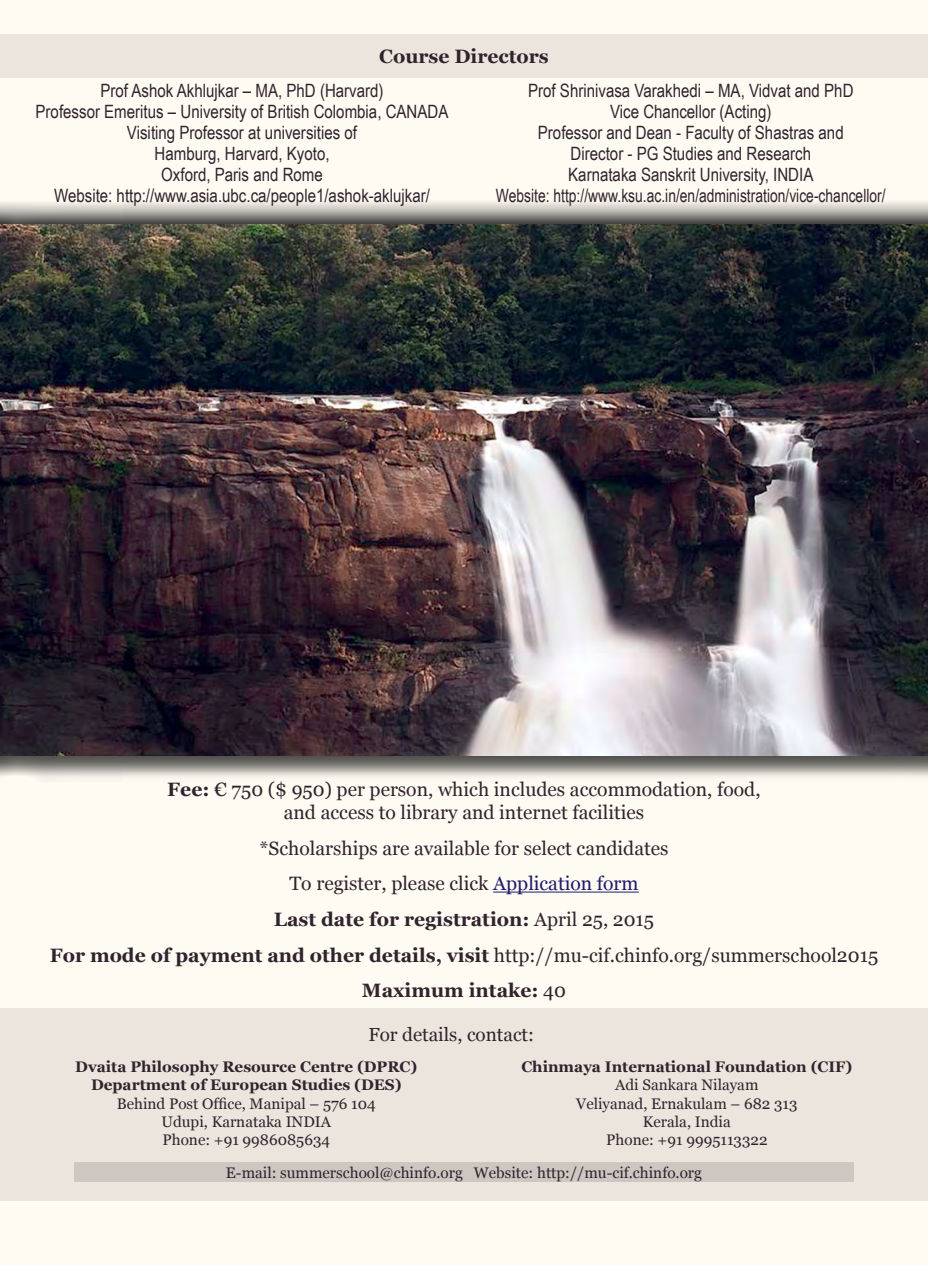
<style>
.page{position:relative;width:928px;height:1265px;background:#fdfbf2}
.page>*{position:absolute;margin:0;border:0;box-sizing:border-box;transform-origin:0 0}
.No_Spacing{font:19.43px/23.3px "Georgia";color:#31232e;text-align:center}
.No_Spacing-2{font:700 19.43px "Georgia";color:#31232e}
.No_Spacing-3{font:18.9px "Georgia";color:#31232e}
.No_Spacing-4{font:18.38px "Arial Narrow";color:#31232e}
.No_Spacing-5{font:18.38px "Arial Narrow";color:#31232e;scale:.92 1}
.No_Spacing-6{font:15.22px/18.4px "Georgia";color:#31232e;text-align:center}
.No_Spacing-7{font:700 15.22px "Georgia";color:#31232e}
.s1{font-weight:700}
.s2{color:#201b6d}
.s3{font-weight:400}
</style>
<div class="page">
<hr style="left:927px;top:0;width:1px;height:1265px;background:#fcf7e6">
<div style="left:0;top:1008px;width:927px;height:192px;background:#ece5dd"></div>
<div style="left:0;top:34px;width:928px;height:43px;background:#ece5dd"></div>
<hr style="left:493px;top:892px;width:145px;height:1px;background:#201b6d">
<div style="left:0;top:199px;width:928px;height:583px;background:#000;opacity:.75"></div>
<img style="left:0;top:224px;width:928px;height:532px">
<div style="left:74px;top:1162px;width:779px;height:20px;background:#ccc7c0"></div>
<p class="No_Spacing-2" style="left:379px;top:44px;width:171px">Course Directors</p>
<p class="No_Spacing-4" style="left:100px;top:77px;width:285px">Prof Ashok Akhlujkar – MA, PhD (Harvard)</p>
<p class="No_Spacing-4" style="left:36px;top:98px;width:414px">Professor Emeritus – University of British Colombia, CANADA</p>
<p class="No_Spacing-4" style="left:127px;top:119px;width:232px">Visiting Professor at universities of</p>
<p class="No_Spacing-4" style="left:154px;top:140px;width:177px">Hamburg, Harvard, Kyoto,</p>
<p class="No_Spacing-4" style="left:161px;top:161px;width:163px">Oxford, Paris and Rome</p>
<p class="No_Spacing-4" style="left:54px;top:182px;width:377px">Website: http://www.asia.ubc.ca/people1/ashok-aklujkar/</p>
<p class="No_Spacing-4" style="left:528px;top:77px;width:327px">Prof Shrinivasa Varakhedi – MA, Vidvat and PhD</p>
<p class="No_Spacing-4" style="left:610px;top:98px;width:163px">Vice Chancellor (Acting)</p>
<p class="No_Spacing-4" style="left:538px;top:119px;width:307px">Professor and Dean - Faculty of Shastras and</p>
<p class="No_Spacing-4" style="left:570px;top:140px;width:242px">Director - PG Studies and Research</p>
<p class="No_Spacing-4" style="left:568px;top:161px;width:247px">Karnataka Sanskrit University, INDIA</p>
<p class="No_Spacing-5" style="left:496px;top:182px;width:425px">Website: http://www.ksu.ac.in/en/administration/vice-chancellor/</p>
<p class="No_Spacing" style="left:167px;top:778px;width:595px"><span class="s1">Fee:</span> € 750 ($ 950) per person, which includes accommodation, food, and access to library and internet facilities</p>
<p class="No_Spacing" style="left:259px;top:837px;width:410px">*Scholarships are available for select candidates</p>
<p class="No_Spacing" style="left:289px;top:872px;width:351px">To register, please click <span class="s2">Application form</span></p>
<p class="No_Spacing-2" style="left:274px;top:907px;width:382px">Last date for registration: <span class="s3">April 25, 2015</span></p>
<p class="No_Spacing" style="left:50px;top:944px;width:830px"><span class="s1">For mode of payment and other details, visit</span> http://mu-cif.chinfo.org/summerschool2015</p>
<p class="No_Spacing-2" style="left:362px;top:978px;width:206px">Maximum intake: <span class="s3">40</span></p>
<p class="No_Spacing-3" style="left:368px;top:1023px;width:167px">For details, contact:</p>
<p class="No_Spacing-7" style="left:75px;top:1057px;width:343px">Dvaita Philosophy Resource Centre (DPRC)</p>
<p class="No_Spacing-7" style="left:91px;top:1075px;width:312px">Department of European Studies (DES)</p>
<p class="No_Spacing-6" style="left:117px;top:1094px;width:261px">Behind Post Office, Manipal – 576 104<br>Udupi, Karnataka INDIA</p>
<p class="No_Spacing-6" style="left:162px;top:1131px;width:169px">Phone: +91 9986085634</p>
<p class="No_Spacing-7" style="left:521px;top:1057px;width:332px">Chinmaya International Foundation (CIF)</p>
<p class="No_Spacing-6" style="left:615px;top:1076px;width:145px">Adi Sankara Nilayam</p>
<p class="No_Spacing-6" style="left:576px;top:1094px;width:223px">Veliyanad, Ernakulam – 682 313</p>
<p class="No_Spacing-6" style="left:643px;top:1113px;width:89px">Kerala, India</p>
<p class="No_Spacing-6" style="left:606px;top:1131px;width:163px">Phone: +91 9995113322</p>
<p class="No_Spacing-6" style="left:226px;top:1164px;width:477px">E-mail: summerschool@chinfo.org Website: http://mu-cif.chinfo.org</p>
</div>
